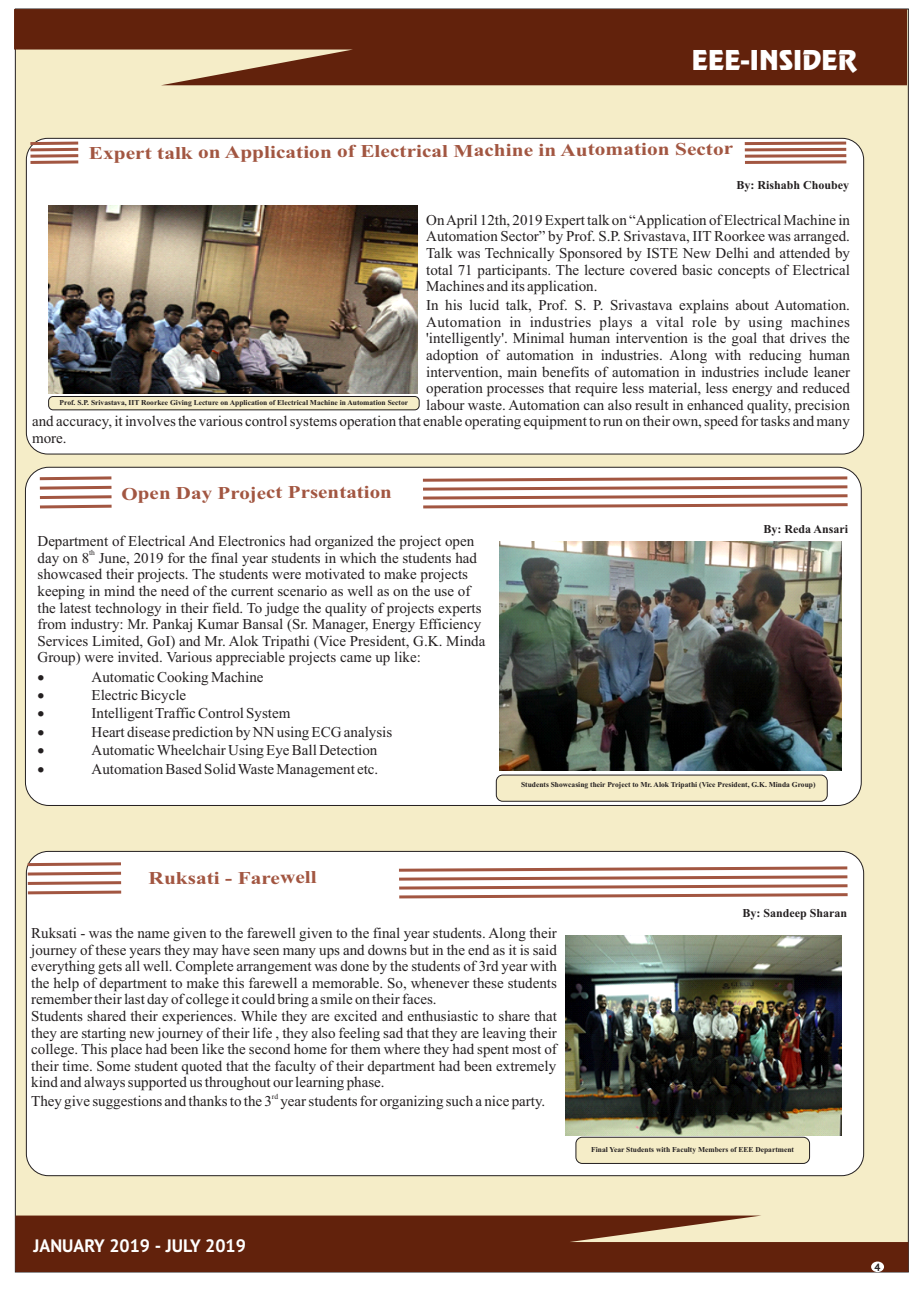
<style>
.page{position:relative;width:920px;height:1290px;background:#fff}
.page>*{position:absolute;margin:0;border:0;box-sizing:border-box;transform-origin:0 0}
.t1{font:27px "Revue BT";color:#fff}
.t2{font:700 18px "Times New Roman";letter-spacing:-.005em;color:#a25641;scale:1.19 1}
.t3{font:700 18px "Times New Roman";letter-spacing:-.005em;color:#a25641;scale:1.17 1}
.t4{font:700 18px "PT Sans";color:#fff}
.t5{font:15px/16.6px "Times New Roman";color:#231f20}
.t6{font:15px "Times New Roman";letter-spacing:.025em;color:#231f20}
.t7{font:15px "Symbol";color:#231f20}
.t8{font:700 12px "Times New Roman";color:#231f20}
.t9{font:700 10.5px "PT Sans";color:#231f20}
.t10{font:700 7.5px "Times New Roman";color:#231f20}
.t11{font:7.5px "Times New Roman";color:#231f20}
</style>
<div class="page">
<div style="left:15px;top:9px;width:894px;height:1263px;background:#f5edc8"></div>
<div style="left:26px;top:851px;width:838px;height:325px;background:#fff;border:1px solid #231f20;border-radius:22px"></div>
<svg style="left:14px;top:9px;width:893px;height:76px;background:#743b23"></svg>
<svg style="left:15px;top:1215px;width:893px;height:57px;background:#753d25"></svg>
<div style="left:26px;top:138px;width:838px;height:316px;background:#fff;border:1px solid #231f20;border-radius:21px"></div>
<svg style="left:27px;top:140px;width:52px;height:25px"></svg>
<img style="left:49px;top:206px;width:369px;height:187px">
<div style="left:25px;top:467px;width:836px;height:339px;background:#fff;border:1px solid #231f20;border-radius:23px"></div>
<svg style="left:422px;top:476px;width:426px;height:33px"></svg>
<svg style="left:39px;top:476px;width:73px;height:33px"></svg>
<img style="left:499px;top:542px;width:343px;height:229px">
<img style="left:565px;top:935px;width:276px;height:200px">
<svg style="left:744px;top:140px;width:105px;height:24px"></svg>
<svg style="left:399px;top:866px;width:449px;height:33px"></svg>
<svg style="left:25px;top:861px;width:97px;height:35px"></svg>
<div style="left:871px;top:1261px;width:13px;height:11px;background:#fff;border-radius:50%"></div>
<div style="left:48px;top:396px;width:371px;height:14px;background:#f5edc8;border:1px solid #231f20;border-radius:4px"></div>
<div style="left:496px;top:775px;width:331px;height:26px;background:#f5edc8;border:1px solid #231f20;border-radius:6px"></div>
<div style="left:576px;top:1137px;width:234px;height:26px;background:#f5edc8;border:1px solid #231f20;border-radius:6px"></div>
<h1 class="t1" style="left:692px;top:50px;width:166px">EEE-INSIDER</h1>
<p class="t2" style="left:89px;top:145px;width:543px">Expert talk on Application of Electrical Machine in Automation Sector</p>
<p class="t8" style="left:736px;top:181px;width:114px">By: Rishabh Choubey</p>
<p class="t5" style="left:426px;top:213px;width:425px;text-align:justify">On April 12th, 2019 Expert talk on “Application of Electrical Machine in Automation Sector” by Prof. S.P. Srivastava, IIT Roorkee was arranged.<br>Talk was Technically Sponsored by ISTE New Delhi and attended by total 71 participants. The lecture covered basic concepts of Electrical Machines and its application.</p>
<p class="t5" style="left:426px;top:298px;width:425px">In his lucid talk, Prof. S. P. Srivastava explains about Automation.</p>
<p class="t6" style="left:426px;top:316px;width:425px">Automation in industries plays a vital role by using machines</p>
<p class="t5" style="left:426px;top:331px;width:425px">'intelligently'. Minimal human intervention is the goal that drives the</p>
<p class="t5" style="left:426px;top:348px;width:425px">adoption of automation in industries. Along with reducing human</p>
<p class="t5" style="left:426px;top:365px;width:425px">intervention, main benefits of automation in industries include leaner</p>
<p class="t5" style="left:426px;top:381px;width:425px">operation processes that require less material, less energy and reduced</p>
<p class="t5" style="left:426px;top:398px;width:425px">labour waste. Automation can also result in enhanced quality, precision</p>
<p class="t5" style="left:32px;top:414px;width:819px">and accuracy, it involves the various control systems operation that enable operating equipment to run on their own, speed for tasks and many</p>
<p class="t5" style="left:32px;top:431px;width:36px">more.</p>
<p class="t10" style="left:60px;top:400px;width:350px">Prof. S.P. Srivastava, IIT Roorkee Giving Lecture on Application of Electrical Machine in Automation Sector</p>
<p class="t3" style="left:122px;top:486px;width:233px">Open Day Project Prsentation</p>
<p class="t5" style="left:38px;top:534px;width:438px">Department of Electrical And Electronics had organized the project open</p>
<p class="t11" style="left:89px;top:550px;width:7px">th</p>
<p class="t5" style="left:38px;top:551px;width:449px">day on 8 June, 2019 for the final year students in which the students had showcased their projects. The students were motivated to make projects keeping in mind the need of the current scenario as well as on the use of the latest technology in their field. To judge the quality of projects experts from industry: Mr. Pankaj Kumar Bansal (Sr. Manager, Energy Efficiency Services Limited, GoI) and Mr. Alok Tripathi (Vice President, G.K. Minda Group) were invited. Various appreciable projects came up like:</p>
<p class="t7" style="left:38px;top:671px;width:8px">•</p>
<p class="t5" style="left:92px;top:670px;width:173px">Automatic Cooking Machine</p>
<p class="t7" style="left:38px;top:690px;width:8px">•</p>
<p class="t5" style="left:92px;top:688px;width:96px">Electric Bicycle</p>
<p class="t7" style="left:38px;top:708px;width:8px">•</p>
<p class="t5" style="left:92px;top:706px;width:200px">Intelligent Traffic Control System</p>
<p class="t7" style="left:38px;top:726px;width:8px">•</p>
<p class="t5" style="left:92px;top:725px;width:302px">Heart disease prediction by NN using ECG analysis</p>
<p class="t7" style="left:38px;top:745px;width:8px">•</p>
<p class="t5" style="left:92px;top:743px;width:287px">Automatic Wheelchair Using Eye Ball Detection</p>
<p class="t7" style="left:38px;top:763px;width:8px">•</p>
<p class="t5" style="left:92px;top:762px;width:288px">Automation Based Solid Waste Management etc.</p>
<p class="t2" style="left:149px;top:872px;width:143px">Ruksati - Farewell</p>
<p class="t8" style="left:763px;top:525px;width:86px">By: Reda Ansari</p>
<p class="t10" style="left:521px;top:782px;width:296px">Students Showcasing their Project to Mr. Alok Tripathi (Vice President, G.K. Minda Group)</p>
<p class="t8" style="left:743px;top:909px;width:106px">By: Sandeep Sharan</p>
<p class="t5" style="left:31px;top:926px;width:527px">Ruksati - was the name given to the farewell given to the final year students. Along their journey of these years they may have seen many ups and downs but in the end as it is said everything gets all well. Complete arrangement was done by the students of 3rd year with the help of department to make this farewell a memorable. So, whenever these students remember their last day of college it could bring a smile on their faces.<br>Students shared their experiences. While they are excited and enthusiastic to share that they are starting new journey of their life , they also feeling sad that they are leaving their college. This place had been like the second home for them where they had spent most of their time. Some student quoted that the faculty of their department had been extremely kind and always supported us throughout our learning phase.</p>
<p class="t5" style="left:31px;top:1094px;width:516px">They give suggestions and thanks to the 3 year students for organizing such a nice party.</p>
<p class="t11" style="left:272px;top:1093px;width:8px">rd</p>
<p class="t10" style="left:591px;top:1147px;width:204px">Final Year Students with Faculty Members of EEE Department</p>
<p class="t4" style="left:33px;top:1238px;width:214px">JANUARY 2019 - JULY 2019</p>
<p class="t9" style="left:875px;top:1262px;width:7px">4</p>
</div>
